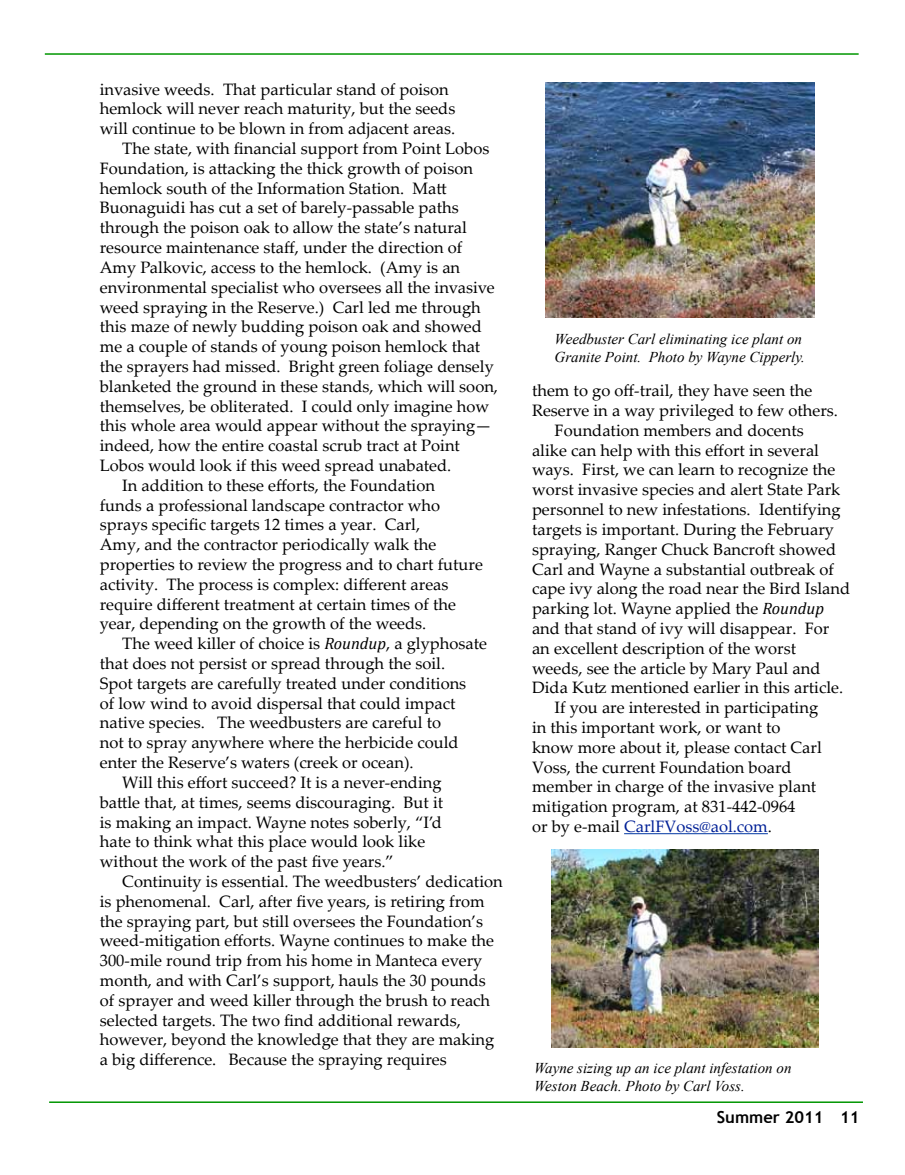
<style>
.page{position:relative;width:905px;height:1175px;background:#fff}
.page>*{position:absolute;margin:0;border:0;box-sizing:border-box;transform-origin:0 0}
.t1{font:16.5px "Palatino Linotype";color:#000}
.t2{font:16.5px "Palatino Linotype";color:#002096}
.t3{font:700 16.5px "Trebuchet MS";color:#000}
.t4{font:italic 15px/18px "Times New Roman";color:#000}
.s1{font-family:"Cambria";font-style:italic}
.s2{color:#000}
</style>
<div class="page">
<hr style="left:49px;top:1101px;width:813px;height:1px;background:#009600">
<hr style="left:45px;top:53px;width:813px;height:2px;background:#009600">
<hr style="left:624px;top:833px;width:143px;height:1px;background:#0037a3">
<img style="left:551px;top:849px;width:268px;height:198px">
<img style="left:545px;top:82px;width:269px;height:235px">
<p class="t1" style="left:100px;top:77px;width:350px">invasive weeds. That particular stand of poison</p>
<p class="t1" style="left:100px;top:97px;width:357px">hemlock will never reach maturity, but the seeds</p>
<p class="t1" style="left:100px;top:117px;width:357px">will continue to be blown in from adjacent areas.</p>
<p class="t1" style="left:122px;top:137px;width:368px">The state, with financial support from Point Lobos</p>
<p class="t1" style="left:100px;top:156px;width:374px">Foundation, is attacking the thick growth of poison</p>
<p class="t1" style="left:100px;top:176px;width:348px">hemlock south of the Information Station. Matt</p>
<p class="t1" style="left:100px;top:196px;width:360px">Buonaguidi has cut a set of barely-passable paths</p>
<p class="t1" style="left:100px;top:216px;width:369px">through the poison oak to allow the state’s natural</p>
<p class="t1" style="left:100px;top:236px;width:364px">resource maintenance staff, under the direction of</p>
<p class="t1" style="left:100px;top:255px;width:362px">Amy Palkovic, access to the hemlock. (Amy is an</p>
<p class="t1" style="left:100px;top:275px;width:396px">environmental specialist who oversees all the invasive</p>
<p class="t1" style="left:100px;top:295px;width:382px">weed spraying in the Reserve.) Carl led me through</p>
<p class="t1" style="left:100px;top:315px;width:383px">this maze of newly budding poison oak and showed</p>
<p class="t1" style="left:100px;top:335px;width:382px">me a couple of stands of young poison hemlock that</p>
<p class="t1" style="left:100px;top:354px;width:395px">the sprayers had missed. Bright green foliage densely</p>
<p class="t1" style="left:100px;top:374px;width:400px">blanketed the ground in these stands, which will soon,</p>
<p class="t1" style="left:100px;top:394px;width:391px">themselves, be obliterated. I could only imagine how</p>
<p class="t1" style="left:100px;top:414px;width:393px">this whole area would appear without the spraying—</p>
<p class="t1" style="left:100px;top:434px;width:362px">indeed, how the entire coastal scrub tract at Point</p>
<p class="t1" style="left:100px;top:453px;width:353px">Lobos would look if this weed spread unabated.</p>
<p class="t1" style="left:122px;top:473px;width:314px">In addition to these efforts, the Foundation</p>
<p class="t1" style="left:100px;top:493px;width:342px">funds a professional landscape contractor who</p>
<p class="t1" style="left:100px;top:513px;width:322px">sprays specific targets 12 times a year. Carl,</p>
<p class="t1" style="left:100px;top:533px;width:338px">Amy, and the contractor periodically walk the</p>
<p class="t1" style="left:100px;top:552px;width:384px">properties to review the progress and to chart future</p>
<p class="t1" style="left:100px;top:572px;width:350px">activity. The process is complex: different areas</p>
<p class="t1" style="left:100px;top:592px;width:357px">require different treatment at certain times of the</p>
<p class="t1" style="left:100px;top:612px;width:328px">year, depending on the growth of the weeds.</p>
<p class="t1" style="left:122px;top:632px;width:366px">The weed killer of choice is <span class="s1">Roundup</span>, a glyphosate</p>
<p class="t1" style="left:100px;top:651px;width:347px">that does not persist or spread through the soil.</p>
<p class="t1" style="left:100px;top:671px;width:368px">Spot targets are carefully treated under conditions</p>
<p class="t1" style="left:100px;top:691px;width:357px">of low wind to avoid dispersal that could impact</p>
<p class="t1" style="left:100px;top:711px;width:343px">native species. The weedbusters are careful to</p>
<p class="t1" style="left:100px;top:731px;width:360px">not to spray anywhere where the herbicide could</p>
<p class="t1" style="left:100px;top:750px;width:315px">enter the Reserve’s waters (creek or ocean).</p>
<p class="t1" style="left:122px;top:770px;width:321px">Will this effort succeed? It is a never-ending</p>
<p class="t1" style="left:100px;top:790px;width:345px">battle that, at times, seems discouraging. But it</p>
<p class="t1" style="left:100px;top:810px;width:343px">is making an impact. Wayne notes soberly, “I’d</p>
<p class="t1" style="left:100px;top:830px;width:327px">hate to think what this place would look like</p>
<p class="t1" style="left:100px;top:849px;width:295px">without the work of the past five years.”</p>
<p class="t1" style="left:122px;top:869px;width:382px">Continuity is essential. The weedbusters’ dedication</p>
<p class="t1" style="left:100px;top:889px;width:386px">is phenomenal. Carl, after five years, is retiring from</p>
<p class="t1" style="left:100px;top:909px;width:385px">the spraying part, but still oversees the Foundation’s</p>
<p class="t1" style="left:100px;top:929px;width:396px">weed-mitigation efforts. Wayne continues to make the</p>
<p class="t1" style="left:100px;top:948px;width:384px">300-mile round trip from his home in Manteca every</p>
<p class="t1" style="left:100px;top:968px;width:387px">month, and with Carl’s support, hauls the 30 pounds</p>
<p class="t1" style="left:100px;top:988px;width:392px">of sprayer and weed killer through the brush to reach</p>
<p class="t1" style="left:100px;top:1008px;width:362px">selected targets. The two find additional rewards,</p>
<p class="t1" style="left:100px;top:1028px;width:396px">however, beyond the knowledge that they are making</p>
<p class="t1" style="left:100px;top:1047px;width:348px">a big difference. Because the spraying requires</p>
<p class="t4" style="left:554px;top:330px;width:252px">Weedbuster Carl eliminating ice plant on<br>Granite Point. Photo by Wayne Cipperly.</p>
<p class="t1" style="left:532px;top:379px;width:282px">them to go off-trail, they have seen the</p>
<p class="t1" style="left:532px;top:399px;width:307px">Reserve in a way privileged to few others.</p>
<p class="t1" style="left:554px;top:418px;width:251px">Foundation members and docents</p>
<p class="t1" style="left:532px;top:438px;width:288px">alike can help with this effort in several</p>
<p class="t1" style="left:532px;top:458px;width:305px">ways. First, we can learn to recognize the</p>
<p class="t1" style="left:532px;top:478px;width:310px">worst invasive species and alert State Park</p>
<p class="t1" style="left:532px;top:498px;width:310px">personnel to new infestations. Identifying</p>
<p class="t1" style="left:532px;top:517px;width:303px">targets is important. During the February</p>
<p class="t1" style="left:532px;top:537px;width:306px">spraying, Ranger Chuck Bancroft showed</p>
<p class="t1" style="left:532px;top:557px;width:303px">Carl and Wayne a substantial outbreak of</p>
<p class="t1" style="left:532px;top:577px;width:320px">cape ivy along the road near the Bird Island</p>
<p class="t1" style="left:532px;top:597px;width:293px">parking lot. Wayne applied the <span class="s1">Roundup</span></p>
<p class="t1" style="left:532px;top:616px;width:299px">and that stand of ivy will disappear. For</p>
<p class="t1" style="left:532px;top:636px;width:265px">an excellent description of the worst</p>
<p class="t1" style="left:532px;top:656px;width:290px">weeds, see the article by Mary Paul and</p>
<p class="t1" style="left:532px;top:676px;width:313px">Dida Kutz mentioned earlier in this article.</p>
<p class="t1" style="left:554px;top:696px;width:265px">If you are interested in participating</p>
<p class="t1" style="left:532px;top:715px;width:250px">in this important work, or want to</p>
<p class="t1" style="left:532px;top:735px;width:291px">know more about it, please contact Carl</p>
<p class="t1" style="left:532px;top:755px;width:261px">Voss, the current Foundation board</p>
<p class="t1" style="left:532px;top:775px;width:286px">member in charge of the invasive plant</p>
<p class="t1" style="left:532px;top:795px;width:265px">mitigation program, at 831-442-0964</p>
<p class="t2" style="left:532px;top:814px;width:241px"><span class="s2">or by e-mail</span> CarlFVoss@aol.com<span class="s2">.</span></p>
<p class="t4" style="left:534px;top:1058px;width:259px">Wayne sizing up an ice plant infestation on<br>Weston Beach. Photo by Carl Voss.</p>
<p class="t3" style="left:717px;top:1106px;width:144px">Summer 2011 11</p>
</div>
